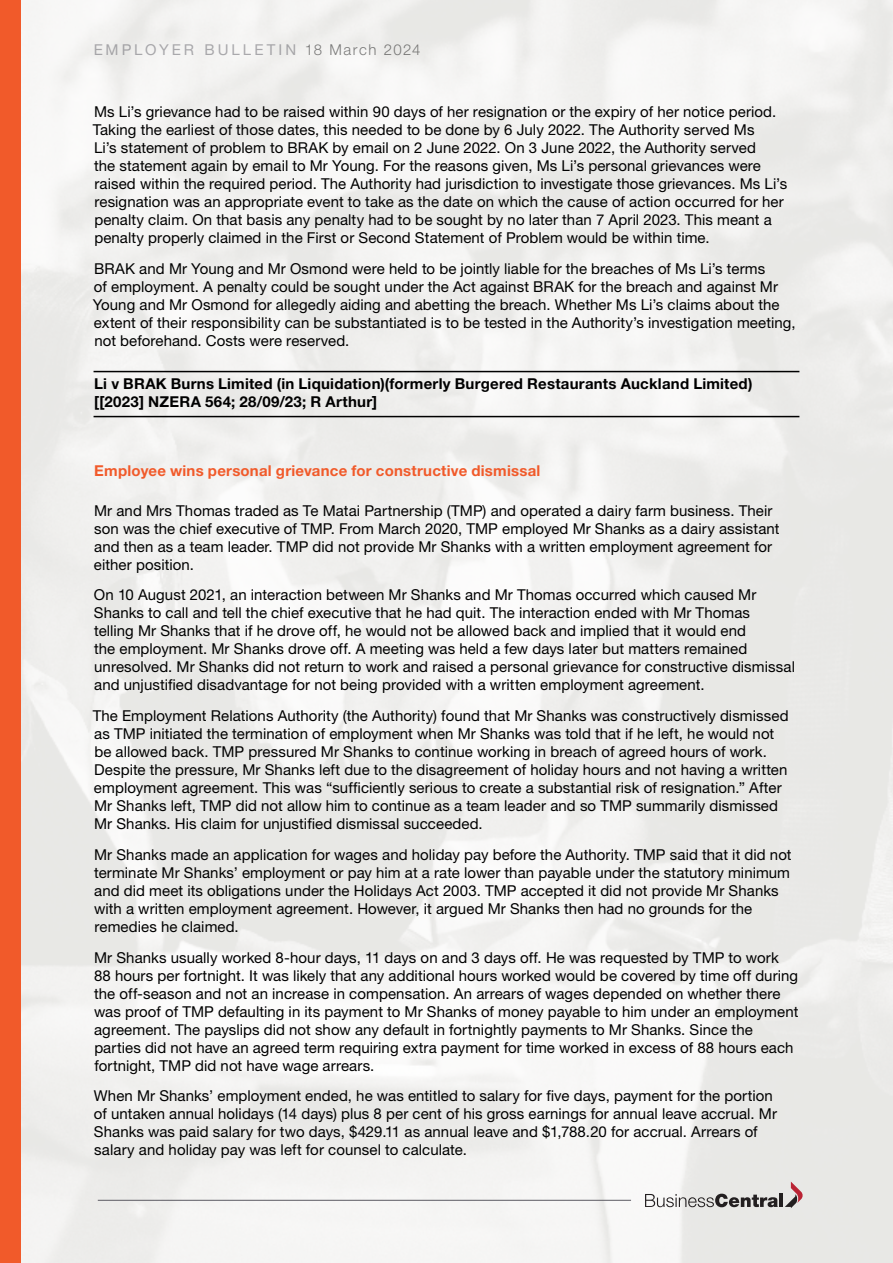
<style>
.page{position:relative;width:893px;height:1263px;background:#fff}
.page>*{position:absolute;margin:0;border:0;box-sizing:border-box;transform-origin:0 0}
.t1{font:15px/18px "Helvetica Neue LT Pro";letter-spacing:.005em;color:#000}
.t2{font:700 15px/18px "Helvetica Neue LT Pro";letter-spacing:.015em;color:#000}
.t3{font:700 15px "Helvetica Neue LT Pro";letter-spacing:.015em;color:#f15a2a}
.t4{font:15px "Helvetica Neue LT Pro";letter-spacing:.2em;color:#5c5b63}
.s1{font-weight:300;color:#000}
</style>
<div class="page">
<img style="left:21px;top:0;width:872px;height:1263px">
<hr style="left:98px;top:1200px;width:533px;height:1px;background:#5c5b63">
<svg style="left:645px;top:1194px;width:133px;height:13px"></svg>
<hr style="left:779px;top:1194px;width:4px;height:13px;background:#231f20">
<svg style="left:785px;top:1181px;width:18px;height:27px"></svg>
<div style="left:0;top:0;width:21px;height:1263px;background:#f15a2a"></div>
<hr style="left:94px;top:371px;width:705px;height:1px;background:#000">
<hr style="left:94px;top:416px;width:705px;height:1px;background:#000">
<p class="t4" style="left:94px;top:41px;width:328px">EMPLOYER BULLETIN <span class="s1">18 March 2024</span></p>
<p class="t1" style="left:93px;top:102px;width:696px">Ms Li’s grievance had to be raised within 90 days of her resignation or the expiry of her notice period.<br>Taking the earliest of those dates, this needed to be done by 6 July 2022. The Authority served Ms<br>Li’s statement of problem to BRAK by email on 2 June 2022. On 3 June 2022, the Authority served<br>the statement again by email to Mr Young. For the reasons given, Ms Li’s personal grievances were raised within the required period. The Authority had jurisdiction to investigate those grievances. Ms Li’s resignation was an appropriate event to take as the date on which the cause of action occurred for her penalty claim. On that basis any penalty had to be sought by no later than 7 April 2023. This meant a penalty properly claimed in the First or Second Statement of Problem would be within time.</p>
<p class="t1" style="left:93px;top:259px;width:704px">BRAK and Mr Young and Mr Osmond were held to be jointly liable for the breaches of Ms Li’s terms<br>of employment. A penalty could be sought under the Act against BRAK for the breach and against Mr Young and Mr Osmond for allegedly aiding and abetting the breach. Whether Ms Li’s claims about the extent of their responsibility can be substantiated is to be tested in the Authority’s investigation meeting, not beforehand. Costs were reserved.</p>
<p class="t2" style="left:94px;top:375px;width:660px">Li v BRAK Burns Limited (in Liquidation)(formerly Burgered Restaurants Auckland Limited) [[2023] NZERA 564; 28/09/23; R Arthur]</p>
<p class="t3" style="left:94px;top:462px;width:448px">Employee wins personal grievance for constructive dismissal</p>
<p class="t1" style="left:94px;top:501px;width:687px">Mr and Mrs Thomas traded as Te Matai Partnership (TMP) and operated a dairy farm business. Their son was the chief executive of TMP. From March 2020, TMP employed Mr Shanks as a dairy assistant and then as a team leader. TMP did not provide Mr Shanks with a written employment agreement for either position.</p>
<p class="t1" style="left:94px;top:586px;width:702px">On 10 August 2021, an interaction between Mr Shanks and Mr Thomas occurred which caused Mr Shanks to call and tell the chief executive that he had quit. The interaction ended with Mr Thomas<br>telling Mr Shanks that if he drove off, he would not be allowed back and implied that it would end<br>the employment. Mr Shanks drove off. A meeting was held a few days later but matters remained unresolved. Mr Shanks did not return to work and raised a personal grievance for constructive dismissal and unjustified disadvantage for not being provided with a written employment agreement.</p>
<p class="t1" style="left:93px;top:707px;width:697px">The Employment Relations Authority (the Authority) found that Mr Shanks was constructively dismissed as TMP initiated the termination of employment when Mr Shanks was told that if he left, he would not be allowed back. TMP pressured Mr Shanks to continue working in breach of agreed hours of work.<br>Despite the pressure, Mr Shanks left due to the disagreement of holiday hours and not having a written employment agreement. This was “sufficiently serious to create a substantial risk of resignation.” After Mr Shanks left, TMP did not allow him to continue as a team leader and so TMP summarily dismissed Mr Shanks. His claim for unjustified dismissal succeeded.</p>
<p class="t1" style="left:94px;top:845px;width:699px">Mr Shanks made an application for wages and holiday pay before the Authority. TMP said that it did not terminate Mr Shanks’ employment or pay him at a rate lower than payable under the statutory minimum and did meet its obligations under the Holidays Act 2003. TMP accepted it did not provide Mr Shanks with a written employment agreement. However, it argued Mr Shanks then had no grounds for the remedies he claimed.</p>
<p class="t1" style="left:94px;top:948px;width:706px">Mr Shanks usually worked 8-hour days, 11 days on and 3 days off. He was requested by TMP to work 88 hours per fortnight. It was likely that any additional hours worked would be covered by time off during the off-season and not an increase in compensation. An arrears of wages depended on whether there was proof of TMP defaulting in its payment to Mr Shanks of money payable to him under an employment agreement. The payslips did not show any default in fortnightly payments to Mr Shanks. Since the parties did not have an agreed term requiring extra payment for time worked in excess of 88 hours each fortnight, TMP did not have wage arrears.</p>
<p class="t1" style="left:94px;top:1087px;width:685px">When Mr Shanks’ employment ended, he was entitled to salary for five days, payment for the portion of untaken annual holidays (14 days) plus 8 per cent of his gross earnings for annual leave accrual. Mr Shanks was paid salary for two days, $429.11 as annual leave and $1,788.20 for accrual. Arrears of salary and holiday pay was left for counsel to calculate.</p>
</div>
